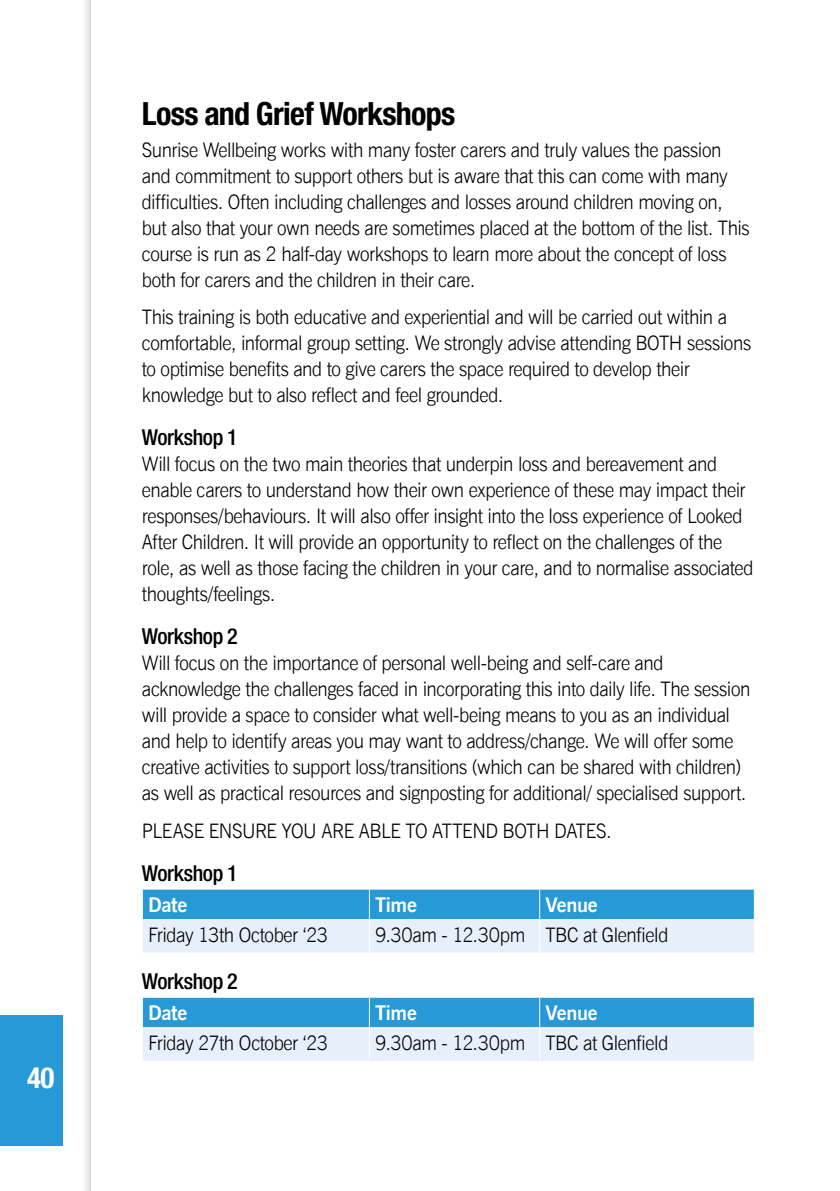
<style>
.page{position:relative;width:840px;height:1191px;background:#fff}
.page>*{position:absolute;margin:0;border:0;box-sizing:border-box;transform-origin:0 0}
.t1{font:700 condensed 32px "Helvetica Neue LT Std";letter-spacing:-.02em;color:#000}
.t2{font:700 condensed 29px "Helvetica Neue LT Std";color:#fff}
.t3{font:500 condensed 22px "Helvetica Neue LT Std";letter-spacing:-.02em;color:#000}
.t4{font:300 20px/26px "News Gothic BT";letter-spacing:-.02em;color:#000;scale:.95 1}
.t5{font:700 20px "News Gothic BT";letter-spacing:-.02em;color:#fff}
</style>
<div class="page">
<div style="left:0;top:1015px;width:62px;height:130px;background:#2699d6"></div>
<svg style="left:143px;top:889px;width:610px;height:63px;background:#8bc6e8"></svg>
<hr style="left:369px;top:920px;width:1px;height:32px;background:#fff">
<hr style="left:539px;top:920px;width:1px;height:32px;background:#fff">
<hr style="left:369px;top:889px;width:1px;height:30px;background:#fff">
<hr style="left:539px;top:889px;width:1px;height:30px;background:#fff">
<hr style="left:142px;top:919px;width:227px;height:1px;background:#fff">
<hr style="left:369px;top:919px;width:170px;height:1px;background:#fff">
<hr style="left:539px;top:919px;width:215px;height:1px;background:#fff">
<svg style="left:143px;top:997px;width:610px;height:63px;background:#8cc6e9"></svg>
<hr style="left:369px;top:1028px;width:1px;height:32px;background:#fff">
<hr style="left:539px;top:1028px;width:1px;height:32px;background:#fff">
<hr style="left:369px;top:997px;width:1px;height:30px;background:#fff">
<hr style="left:539px;top:997px;width:1px;height:30px;background:#fff">
<hr style="left:142px;top:1027px;width:227px;height:1px;background:#fff">
<hr style="left:369px;top:1027px;width:170px;height:1px;background:#fff">
<hr style="left:539px;top:1027px;width:215px;height:1px;background:#fff">
<h2 class="t2" style="left:27px;top:1059px;width:29px">40</h2>
<h1 class="t1" style="left:142px;top:94px;width:315px">Loss and Grief Workshops</h1>
<p class="t4" style="left:142px;top:136px;width:641px">Sunrise Wellbeing works with many foster carers and truly values the passion and commitment to support others but is aware that this can come with many difficulties. Often including challenges and losses around children moving on, but also that your own needs are sometimes placed at the bottom of the list. This course is run as 2 half-day workshops to learn more about the concept of loss both for carers and the children in their care.</p>
<p class="t4" style="left:142px;top:304px;width:642px">This training is both educative and experiential and will be carried out within a comfortable, informal group setting. We strongly advise attending BOTH sessions to optimise benefits and to give carers the space required to develop their knowledge but to also reflect and feel grounded.</p>
<p class="t3" style="left:142px;top:424px;width:97px">Workshop 1</p>
<p class="t4" style="left:142px;top:451px;width:645px">Will focus on the two main theories that underpin loss and bereavement and enable carers to understand how their own experience of these may impact their responses/behaviours. It will also offer insight into the loss experience of Looked After Children. It will provide an opportunity to reflect on the challenges of the role, as well as those facing the children in your care, and to normalise associated thoughts/feelings.</p>
<p class="t3" style="left:142px;top:623px;width:97px">Workshop 2</p>
<p class="t4" style="left:142px;top:650px;width:641px">Will focus on the importance of personal well-being and self-care and acknowledge the challenges faced in incorporating this into daily life. The session will provide a space to consider what well-being means to you as an individual and help to identify areas you may want to address/change. We will offer some creative activities to support loss/transitions (which can be shared with children) as well as practical resources and signposting for additional/ specialised support.</p>
<p class="t4" style="left:142px;top:817px;width:496px">PLEASE ENSURE YOU ARE ABLE TO ATTEND BOTH DATES.</p>
<p class="t3" style="left:142px;top:859px;width:97px">Workshop 1</p>
<p class="t5" style="left:148px;top:892px;width:41px">Date</p>
<p class="t5" style="left:375px;top:892px;width:43px">Time</p>
<p class="t5" style="left:545px;top:892px;width:54px">Venue</p>
<p class="t4" style="left:148px;top:922px;width:191px">Friday 13th October ‘23</p>
<p class="t4" style="left:375px;top:922px;width:310px">9.30am - 12.30pm TBC at Glenfield</p>
<p class="t3" style="left:142px;top:967px;width:97px">Workshop 2</p>
<p class="t5" style="left:148px;top:1000px;width:41px">Date</p>
<p class="t5" style="left:375px;top:1000px;width:43px">Time</p>
<p class="t5" style="left:545px;top:1000px;width:54px">Venue</p>
<p class="t4" style="left:148px;top:1030px;width:191px">Friday 27th October ‘23</p>
<p class="t4" style="left:375px;top:1030px;width:310px">9.30am - 12.30pm TBC at Glenfield</p>
</div>
